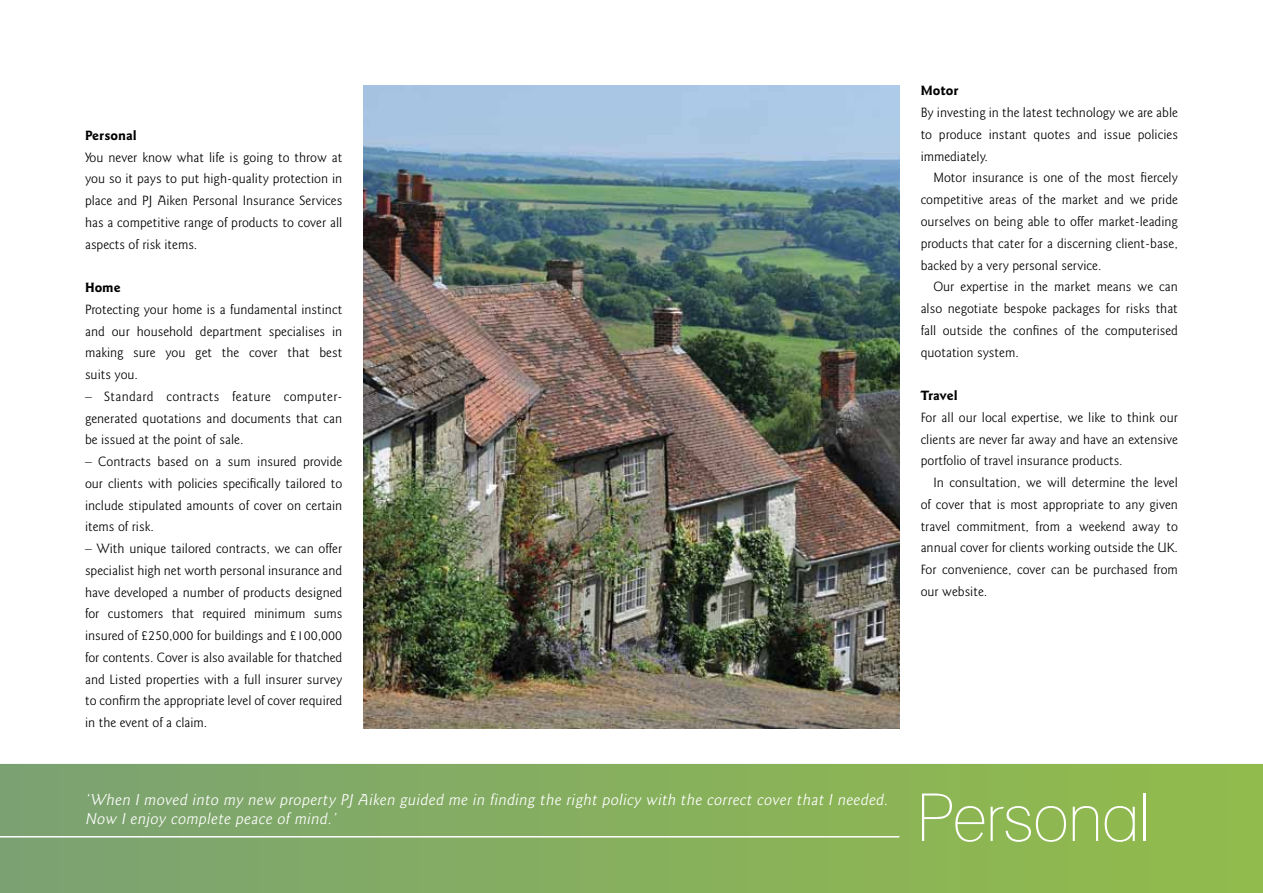
<style>
.page{position:relative;width:1263px;height:893px;background:#fff}
.page>*{position:absolute;margin:0;border:0;box-sizing:border-box;transform-origin:0 0}
.t1{font:condensed 66px "Lane";letter-spacing:-.015em;color:#fff}
.t2{font:italic 300 15.75px/18.9px "Goudy Sans IT Cby BT";color:#fff}
.t3{font:300 13.5px/21.8px "Goudy Sans IT Cby BT";color:#000;text-align:justify}
.t4{font:700 13.5px "Goudy Sans IT Cby BT";color:#000}
</style>
<div class="page">
<svg style="left:0;top:764px;width:1263px;height:129px;background:#87af5e"></svg>
<img style="left:364px;top:85px;width:535px;height:643px">
<hr style="left:0;top:836px;width:899px;height:1px;background:#fff">
<p class="t4" style="left:85px;top:127px;width:53px">Personal</p>
<p class="t3" style="left:85px;top:146px;width:259px">You never know what life is going to throw at you so it pays to put high-quality protection in place and PJ Aiken Personal Insurance Services has a competitive range of products to cover all aspects of risk items.</p>
<p class="t4" style="left:85px;top:279px;width:37px">Home</p>
<p class="t3" style="left:85px;top:299px;width:259px">Protecting your home is a fundamental instinct and our household department specialises in making sure you get the cover that best suits you.</p>
<p class="t3" style="left:85px;top:386px;width:259px">– Standard contracts feature computer&shy;generated quotations and documents that can be issued at the point of sale.</p>
<p class="t3" style="left:85px;top:451px;width:259px">– Contracts based on a sum insured provide our clients with policies specifically tailored to include stipulated amounts of cover on certain items of risk.</p>
<p class="t3" style="left:85px;top:538px;width:259px">– With unique tailored contracts, we can offer specialist high net worth personal insurance and have developed a number of products designed for customers that required minimum sums insured of £250,000 for buildings and £100,000 for contents. Cover is also available for thatched and Listed properties with a full insurer survey to confirm the appropriate level of cover required in the event of a claim.</p>
<p class="t2" style="left:85px;top:790px;width:808px">‘When I moved into my new property PJ Aiken guided me in finding the right policy with the correct cover that I needed.<br>Now I enjoy complete peace of mind.’</p>
<p class="t4" style="left:921px;top:82px;width:39px">Motor</p>
<p class="t3" style="left:921px;top:102px;width:259px">By investing in the latest technology we are able to produce instant quotes and issue policies immediately.</p>
<p class="t3" style="left:921px;top:167px;width:259px;text-indent:13px">Motor insurance is one of the most fiercely competitive areas of the market and we pride ourselves on being able to offer market-leading products that cater for a discerning client-base, backed by a very personal service.</p>
<p class="t3" style="left:921px;top:276px;width:259px;text-indent:13px">Our expertise in the market means we can also negotiate bespoke packages for risks that fall outside the confines of the computerised quotation system.</p>
<p class="t4" style="left:921px;top:387px;width:38px">Travel</p>
<p class="t3" style="left:921px;top:406px;width:259px">For all our local expertise, we like to think our clients are never far away and have an extensive portfolio of travel insurance products.</p>
<p class="t3" style="left:921px;top:472px;width:259px;text-indent:13px">In consultation, we will determine the level of cover that is most appropriate to any given travel commitment, from a weekend away to annual cover for clients working outside the UK.<br>For convenience, cover can be purchased from our website.</p>
<h1 class="t1" style="left:916px;top:777px;width:235px">Personal</h1>
</div>
